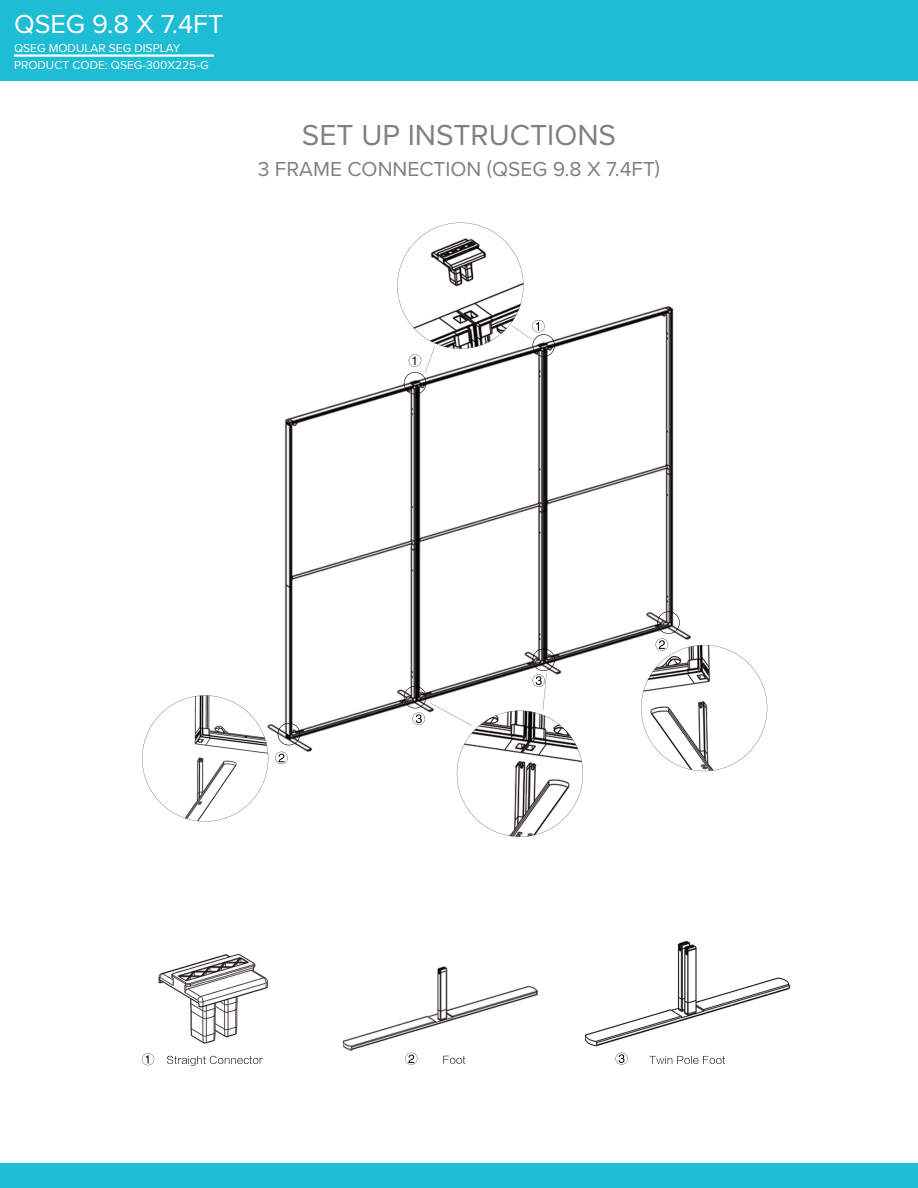
<style>
.page{position:relative;width:918px;height:1188px;background:#fff}
.page>*{position:absolute;margin:0;border:0;box-sizing:border-box;transform-origin:0 0}
.Category_Sub_Title_2{font:30px "Proxima Nova";color:#808083}
.Category_Sub_Title_2-2{font:27px "Proxima Nova";color:#fff}
.Category_Sub_Title_2-3{font:21px "Proxima Nova";color:#808083}
.top_page_name_regula{font:12px "Proxima Nova";color:#fff}
</style>
<div class="page">
<img style="left:88px;top:222px;width:741px;height:942px">
<img style="left:278px;top:723px;width:22px;height:22px">
<img style="left:404px;top:686px;width:22px;height:22px">
<img style="left:532px;top:649px;width:23px;height:22px">
<img style="left:657px;top:611px;width:23px;height:23px">
<img style="left:404px;top:372px;width:22px;height:22px">
<img style="left:532px;top:334px;width:23px;height:23px">
<img style="left:425px;top:349px;width:10px;height:24px">
<img style="left:524px;top:325px;width:7px;height:14px">
<img style="left:142px;top:695px;width:126px;height:127px">
<img style="left:457px;top:711px;width:126px;height:126px">
<img style="left:641px;top:645px;width:126px;height:126px">
<img style="left:397px;top:223px;width:127px;height:126px">
<img style="left:431px;top:703px;width:41px;height:23px">
<img style="left:543px;top:673px;width:4px;height:37px">
<div style="left:0;top:1164px;width:918px;height:24px;background:#1fbdd5"></div>
<div style="left:0;top:0;width:918px;height:81px;background:#1fbdd5"></div>
<hr style="left:14px;top:54px;width:200px;height:3px;background:#fff">
<p class="Category_Sub_Title_2-2" style="left:14px;top:4px;width:211px">QSEG 9.8 X 7.4FT</p>
<p class="top_page_name_regula" style="left:14px;top:56px;width:196px">PRODUCT CODE: QSEG-300X225-G</p>
<p class="top_page_name_regula" style="left:14px;top:39px;width:168px">QSEG MODULAR SEG DISPLAY</p>
<p class="Category_Sub_Title_2" style="left:302px;top:113px;width:316px">SET UP INSTRUCTIONS</p>
<p class="Category_Sub_Title_2-3" style="left:258px;top:154px;width:404px">3 FRAME CONNECTION (QSEG 9.8 X 7.4FT)</p>
</div>
